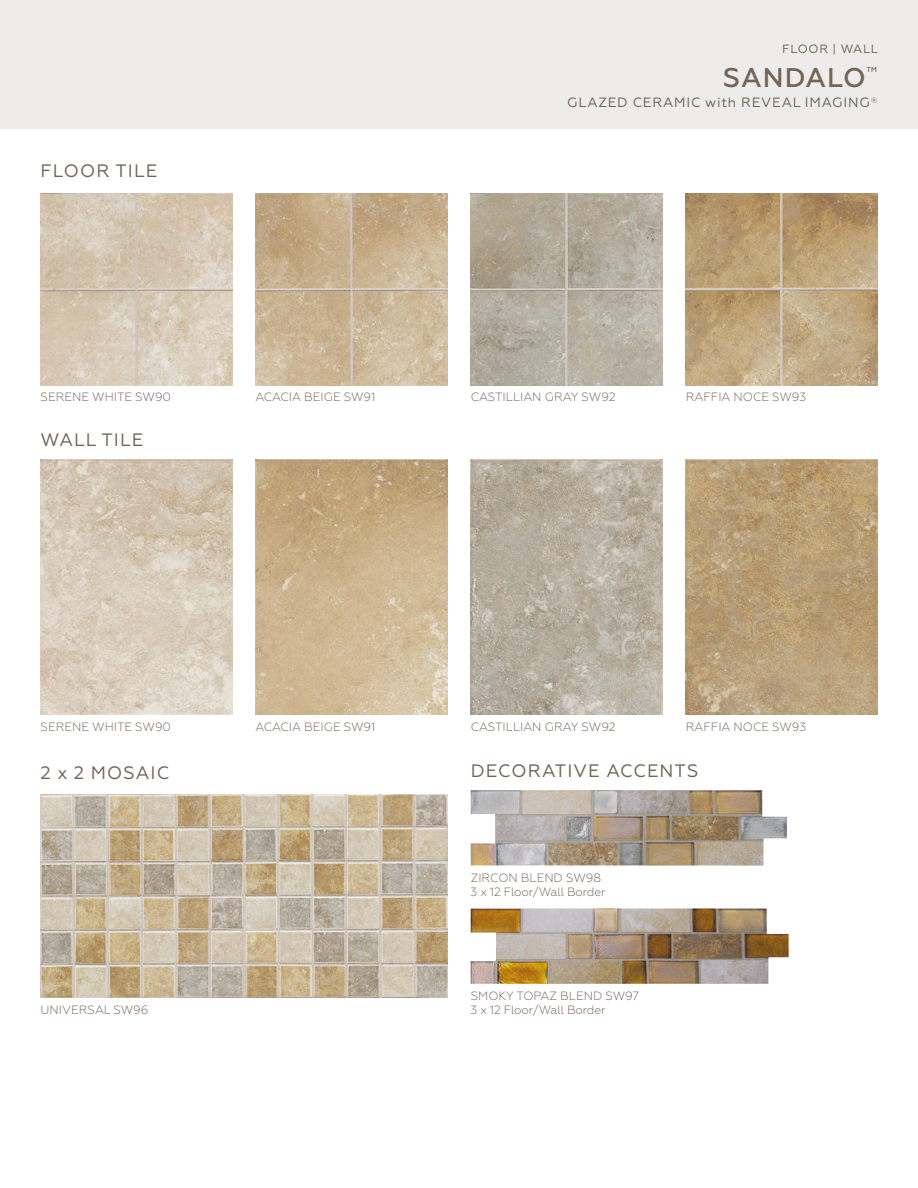
<style>
.page{position:relative;width:918px;height:1188px;background:#fff}
.page>*{position:absolute;margin:0;border:0;box-sizing:border-box;transform-origin:0 0}
.t1{font:500 27px "Geometria";letter-spacing:.04em;color:#726457}
.t2{font:18px "Geometria";letter-spacing:.06em;color:#726457}
.t3{font:13.5px "Geometria";letter-spacing:.06em;color:#726457}
.t4{font:300 12px/14.4px "Geometria";color:#726457}
.t5{font:12px "Geometria";letter-spacing:.06em;color:#726457}
</style>
<div class="page">
<div style="left:0;top:0;width:918px;height:129px;background:#eeecea"></div>
<img style="left:40px;top:193px;width:192px;height:192px">
<img style="left:256px;top:193px;width:191px;height:192px">
<img style="left:471px;top:193px;width:191px;height:192px">
<img style="left:686px;top:193px;width:192px;height:192px">
<img style="left:40px;top:459px;width:192px;height:256px">
<img style="left:256px;top:459px;width:191px;height:256px">
<img style="left:471px;top:459px;width:191px;height:256px">
<img style="left:686px;top:459px;width:192px;height:256px">
<img style="left:40px;top:795px;width:407px;height:203px">
<img style="left:471px;top:908px;width:318px;height:76px">
<img style="left:471px;top:790px;width:316px;height:75px">
<h2 class="t2" style="left:41px;top:161px;width:118px">FLOOR TILE</h2>
<p class="t4" style="left:41px;top:390px;width:132px">SERENE WHITE SW90</p>
<h2 class="t2" style="left:41px;top:429px;width:104px">WALL TILE</h2>
<p class="t4" style="left:256px;top:390px;width:121px">ACACIA BEIGE SW91</p>
<p class="t5" style="left:782px;top:42px;width:97px">FLOOR | WALL</p>
<h1 class="t1" style="left:723px;top:62px;width:156px">SANDALO<sup>™</sup></h1>
<p class="t3" style="left:567px;top:95px;width:312px">GLAZED CERAMIC with REVEAL IMAGING<sup>®</sup></p>
<p class="t4" style="left:471px;top:390px;width:147px">CASTILLIAN GRAY SW92</p>
<p class="t4" style="left:686px;top:390px;width:122px">RAFFIA NOCE SW93</p>
<p class="t4" style="left:41px;top:719px;width:132px">SERENE WHITE SW90</p>
<p class="t4" style="left:256px;top:719px;width:121px">ACACIA BEIGE SW91</p>
<p class="t4" style="left:471px;top:719px;width:147px">CASTILLIAN GRAY SW92</p>
<p class="t4" style="left:686px;top:719px;width:122px">RAFFIA NOCE SW93</p>
<h2 class="t2" style="left:40px;top:762px;width:130px">2 x 2 MOSAIC</h2>
<h2 class="t2" style="left:471px;top:760px;width:229px">DECORATIVE ACCENTS</h2>
<p class="t4" style="left:41px;top:1003px;width:109px">UNIVERSAL SW96</p>
<p class="t4" style="left:471px;top:870px;width:136px">ZIRCON BLEND SW98<br>3 x 12 Floor/Wall Border</p>
<p class="t4" style="left:471px;top:988px;width:170px">SMOKY TOPAZ BLEND SW97<br>3 x 12 Floor/Wall Border</p>
</div>
